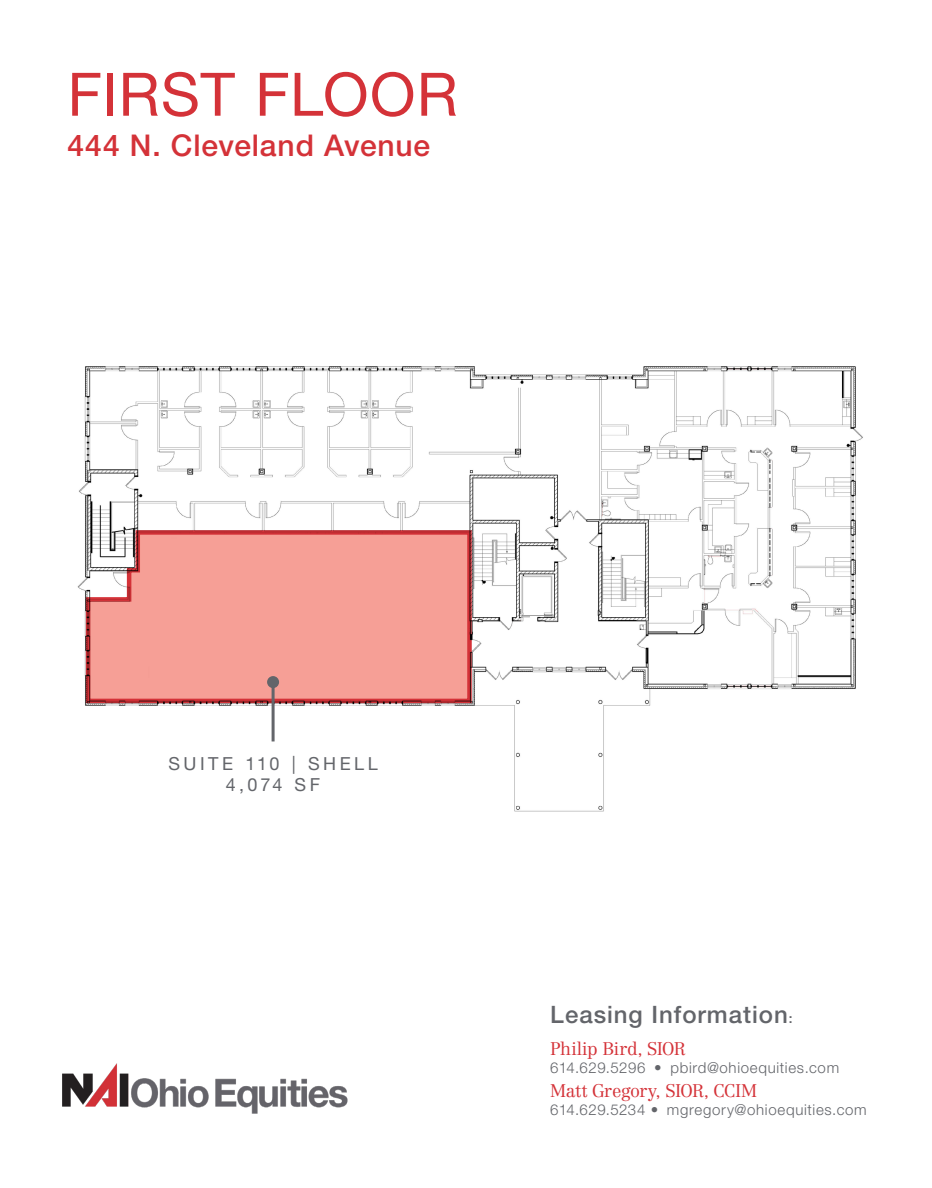
<style>
.page{position:relative;width:932px;height:1188px;background:#fff}
.page>*{position:absolute;margin:0;border:0;box-sizing:border-box;transform-origin:0 0}
.Header_-_Left_Aligned_-_Red{font:60px "Helvetica Neue LT Std";letter-spacing:.01em;color:#d43238}
.Subheader_-Property_Address_-_Red{font:500 30px "Helvetica Neue LT Std";letter-spacing:.025em;color:#d43238}
.Helvetica_Medium_-_Grey_-_16_Pt{font:500 24px "Helvetica Neue LT Std";letter-spacing:.04em;color:#63656a}
.Agent_Name{font:300 18px "Centennial LT Std";letter-spacing:-.03em;color:#d43238}
.Header_-_Property_Details_-_Grey{font:18px "Helvetica Neue LT Std";letter-spacing:.195em;color:#63656a}
.Contact_Info{font:300 15px "Helvetica Neue LT Std";letter-spacing:.045em;color:#63656a}
.s1{font-size:13.5px}
</style>
<div class="page">
<img style="left:62px;top:1063px;width:286px;height:51px">
<img style="left:77px;top:366px;width:786px;height:446px">
<svg style="left:84px;top:529px;width:389px;height:176px;background:#ee9992"></svg>
<hr style="left:271px;top:682px;width:3px;height:59px;background:#63656a">
<div style="left:267px;top:676px;width:12px;height:12px;background:#63656a;border-radius:50%"></div>
<p class="Header_-_Left_Aligned_-_Red" style="left:68px;top:59px;width:392px">FIRST FLOOR</p>
<p class="Subheader_-Property_Address_-_Red" style="left:68px;top:128px;width:364px">444 N. Cleveland Avenue</p>
<p class="Header_-_Property_Details_-_Grey" style="left:168px;top:753px;width:211px">SUITE 110 | SHELL</p>
<p class="Header_-_Property_Details_-_Grey" style="left:226px;top:774px;width:96px">4,074 SF</p>
<p class="Helvetica_Medium_-_Grey_-_16_Pt" style="left:550px;top:1000px;width:244px">Leasing Information<span class="s1">:</span></p>
<p class="Agent_Name" style="left:550px;top:1038px;width:137px">Philip Bird, SIOR</p>
<p class="Contact_Info" style="left:550px;top:1058px;width:290px">614.629.5296 • pbird@ohioequities.com</p>
<p class="Agent_Name" style="left:550px;top:1080px;width:208px">Matt Gregory, SIOR, CCIM</p>
<p class="Contact_Info" style="left:550px;top:1100px;width:318px">614.629.5234 • mgregory@ohioequities.com</p>
</div>
